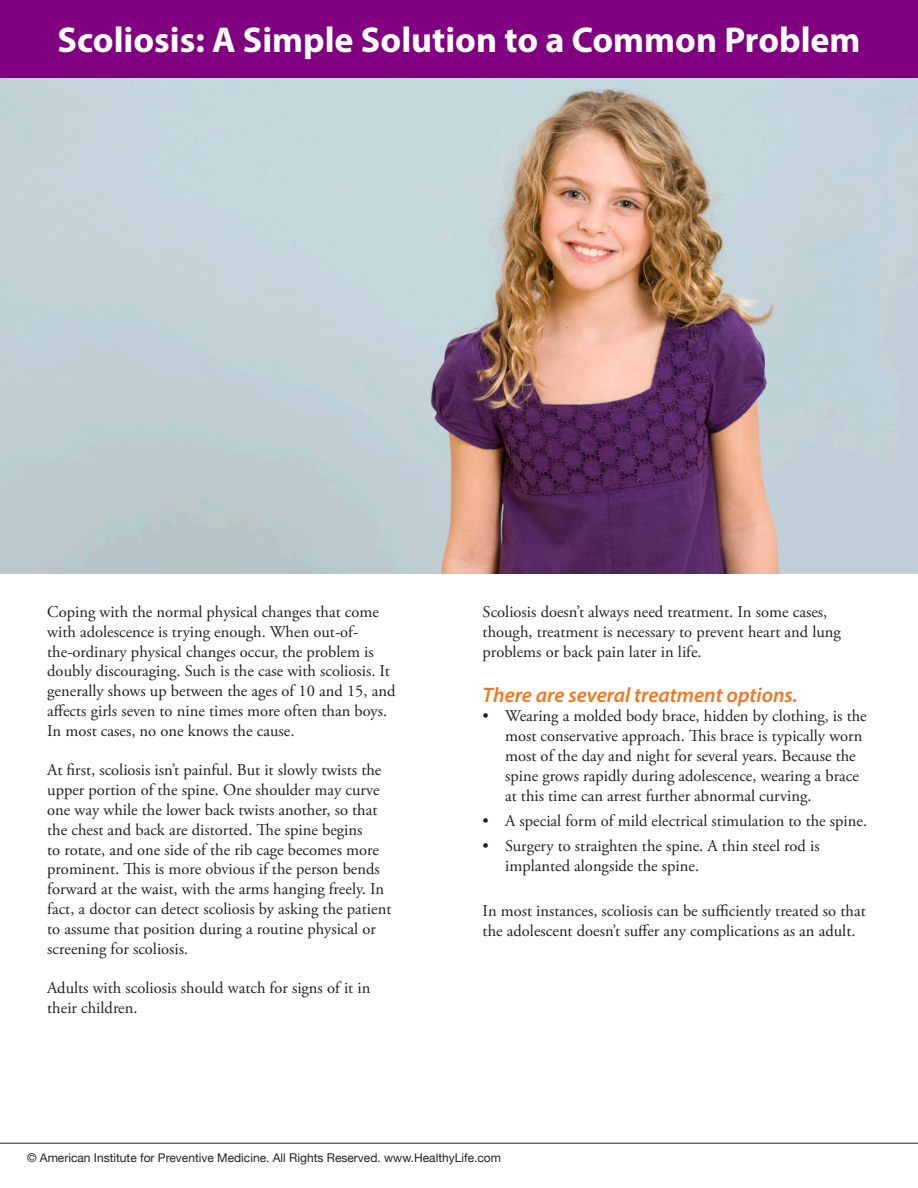
<style>
.page{position:relative;width:918px;height:1188px;background:#fff}
.page>*{position:absolute;margin:0;border:0;box-sizing:border-box;transform-origin:0 0}
.Heading_hh{font:700 36px "Myriad Pro";color:#fff}
.Body_SubHeading_hh{font:italic 600 21px "Myriad Pro";color:#ed781f}
.Body_Text_hh{font:16.5px/19.8px "Adobe Garamond Pro";color:#231f20}
.t1{font:12px "Helvetica Neue";color:#231f20}
</style>
<div class="page">
<img style="left:0;top:78px;width:918px;height:495px">
<div style="left:0;top:0;width:918px;height:78px;background:#800080"></div>
<hr style="left:0;top:0;width:918px;height:1px;background:#e6e7e9">
<hr style="left:0;top:1143px;width:918px;height:1px;background:#231f20">
<p class="Heading_hh" style="left:57px;top:16px;width:805px">Scoliosis: A Simple Solution to a Common Problem</p>
<p class="Body_Text_hh" style="left:47px;top:602px;width:350px">Coping with the normal physical changes that come with adolescence is trying enough. When out-of&shy;the-ordinary physical changes occur, the problem is doubly discouraging. Such is the case with scoliosis. It generally shows up between the ages of 10 and 15, and affects girls seven to nine times more often than boys.<br>In most cases, no one knows the cause.</p>
<p class="Body_Text_hh" style="left:47px;top:761px;width:346px">At first, scoliosis isn’t painful. But it slowly twists the upper portion of the spine. One shoulder may curve one way while the lower back twists another, so that the chest and back are distorted. The spine begins<br>to rotate, and one side of the rib cage becomes more prominent. This is more obvious if the person bends forward at the waist, with the arms hanging freely. In fact, a doctor can detect scoliosis by asking the patient to assume that position during a routine physical or screening for scoliosis.</p>
<p class="Body_Text_hh" style="left:47px;top:979px;width:325px">Adults with scoliosis should watch for signs of it in their children.</p>
<p class="Body_Text_hh" style="left:483px;top:602px;width:360px">Scoliosis doesn’t always need treatment. In some cases, though, treatment is necessary to prevent heart and lung problems or back pain later in life.</p>
<p class="Body_SubHeading_hh" style="left:483px;top:681px;width:317px">There are several treatment options.</p>
<p class="Body_Text_hh" style="left:505px;top:707px;width:363px;text-indent:-22px">• Wearing a molded body brace, hidden by clothing, is the most conservative approach. This brace is typically worn most of the day and night for several years. Because the spine grows rapidly during adolescence, wearing a brace at this time can arrest further abnormal curving.</p>
<p class="Body_Text_hh" style="left:483px;top:811px;width:386px">• A special form of mild electrical stimulation to the spine.</p>
<p class="Body_Text_hh" style="left:505px;top:836px;width:316px;text-indent:-22px">• Surgery to straighten the spine. A thin steel rod is implanted alongside the spine.</p>
<p class="Body_Text_hh" style="left:483px;top:901px;width:385px">In most instances, scoliosis can be sufficiently treated so that the adolescent doesn’t suffer any complications as an adult.</p>
<p class="t1" style="left:27px;top:1150px;width:476px">© American Institute for Preventive Medicine. All Rights Reserved. www.HealthyLife.com</p>
</div>
